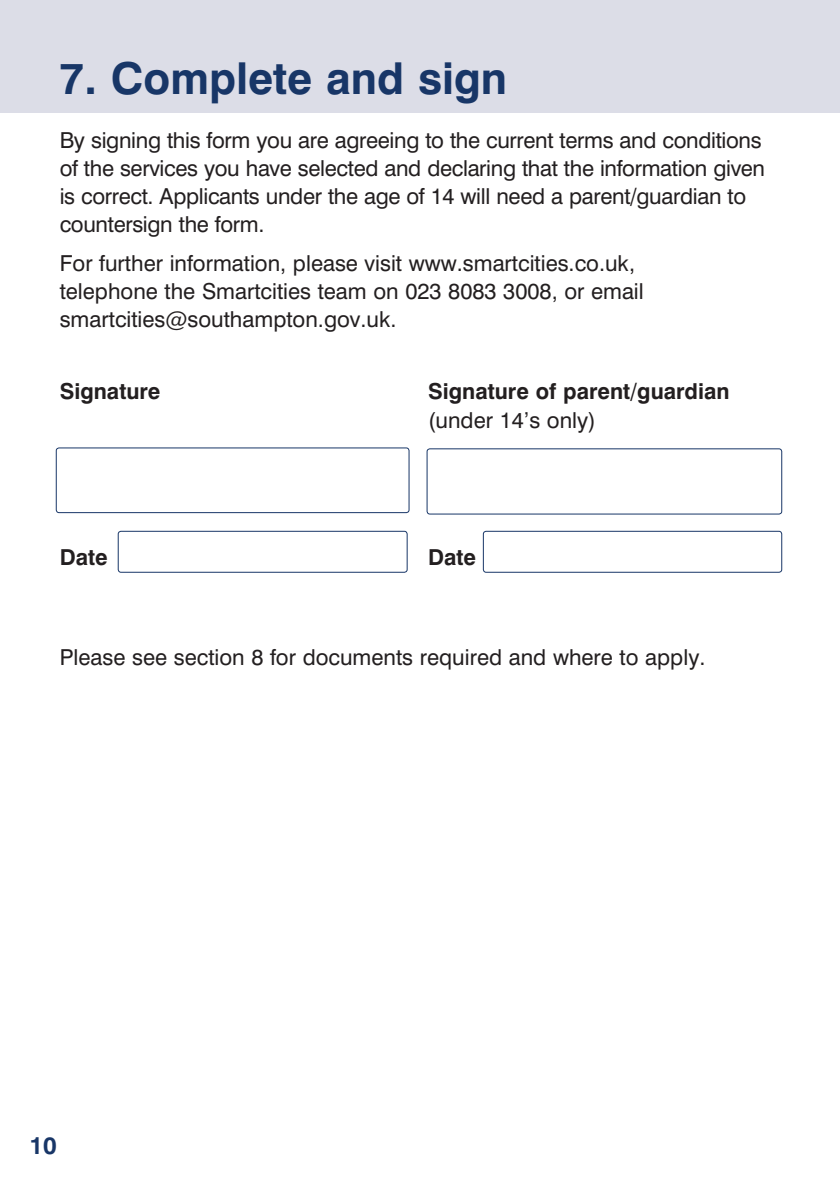
<style>
.page{position:relative;width:840px;height:1191px;background:#fff}
.page>*{position:absolute;margin:0;border:0;box-sizing:border-box;transform-origin:0 0}
.t1{font:700 44px "Swiss 721 BT";color:#183667}
.t2{font:700 24px "Swiss 721 BT";color:#183667}
.main_text{font:22px/28px "Swiss 721 BT";letter-spacing:-.015em;color:#231f20}
.main_text-2{font:700 22px "Swiss 721 BT";color:#231f20}
</style>
<div class="page">
<div style="left:0;top:0;width:839px;height:112px;background:#dcdde7"></div>
<div style="left:56px;top:447px;width:353px;height:66px;border:1px solid #183667;border-radius:3px"></div>
<div style="left:118px;top:531px;width:289px;height:42px;border:1px solid #183667;border-radius:3px"></div>
<div style="left:426px;top:448px;width:355px;height:66px;border:1px solid #183667;border-radius:3px"></div>
<div style="left:482px;top:531px;width:299px;height:42px;border:1px solid #183667;border-radius:3px"></div>
<p class="t1" style="left:60px;top:52px;width:449px">7. Complete and sign</p>
<p class="main_text" style="left:60px;top:126px;width:706px">By signing this form you are agreeing to the current terms and conditions of the services you have selected and declaring that the information given is correct. Applicants under the age of 14 will need a parent/guardian to countersign the form.</p>
<p class="main_text" style="left:60px;top:249px;width:585px">For further information, please visit www.smartcities.co.uk, telephone the Smartcities team on 023 8083 3008, or email smartcities@southampton.gov.uk.</p>
<p class="main_text-2" style="left:60px;top:377px;width:102px">Signature</p>
<p class="main_text-2" style="left:428px;top:377px;width:303px">Signature of parent/guardian</p>
<p class="main_text" style="left:428px;top:406px;width:169px">(under 14’s only)</p>
<p class="main_text-2" style="left:60px;top:543px;width:49px">Date</p>
<p class="main_text-2" style="left:428px;top:543px;width:49px">Date</p>
<p class="main_text" style="left:60px;top:643px;width:647px">Please see section 8 for documents required and where to apply.</p>
<p class="t2" style="left:29px;top:1130px;width:29px">10</p>
</div>
